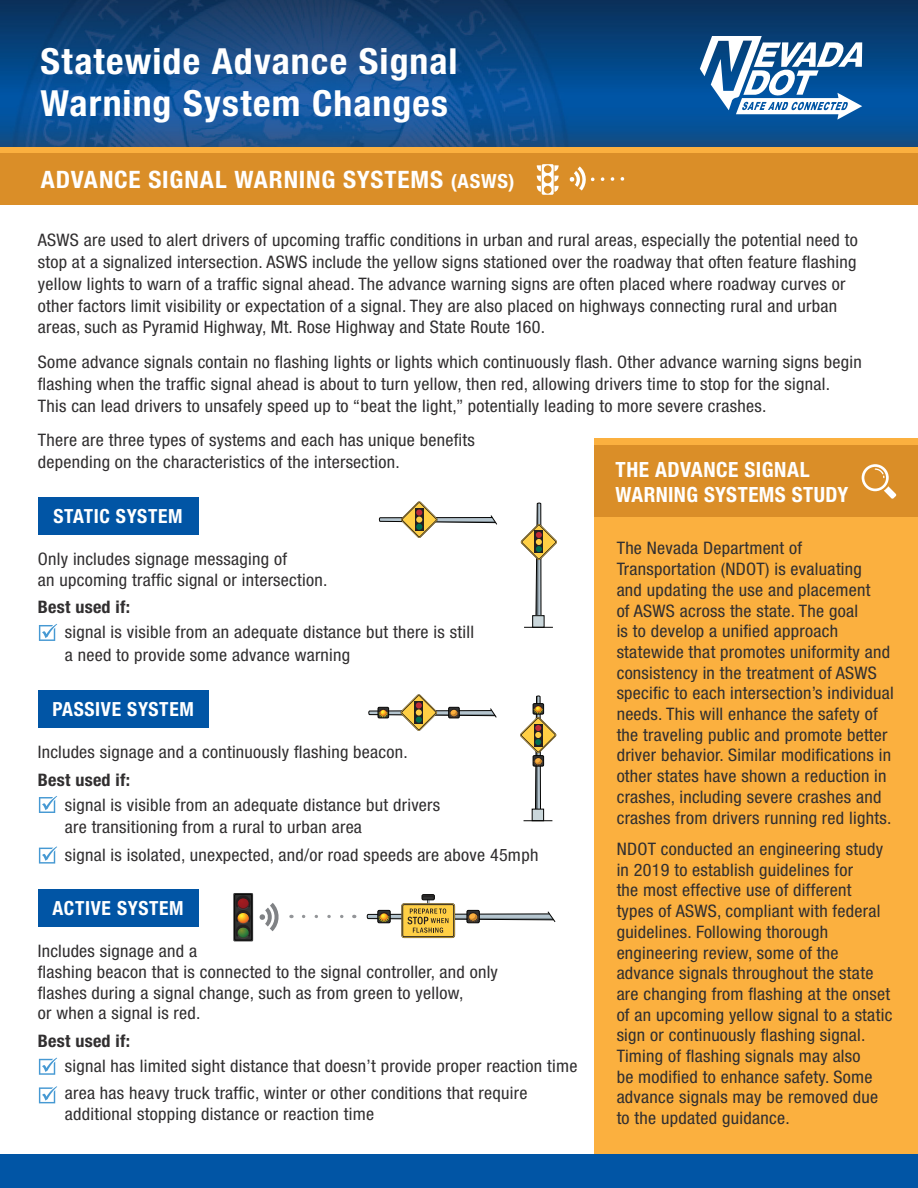
<style>
.page{position:relative;width:918px;height:1188px;background:#fff}
.page>*{position:absolute;margin:0;border:0;box-sizing:border-box;transform-origin:0 0}
.t1{font:700 condensed 36px/42px "Helvetica Neue LT Std";letter-spacing:.03em;color:#fff;scale:1.05 1}
.Heading_2{font:700 condensed 24px "Helvetica Neue LT Std";letter-spacing:.03em;color:#fff;scale:1.05 1}
.Heading_2-2{font:700 condensed 21px/25.5px "Helvetica Neue LT Std";letter-spacing:.02em;color:#fff}
.Blue_Box_subhead{font:700 condensed 19.5px "Helvetica Neue LT Std";letter-spacing:.035em;color:#fff}
.Body{font:condensed 17.25px/20.7px "Helvetica Neue LT Std";letter-spacing:.015em;color:#312f30;scale:1.05 1}
.Body-2{font:700 condensed 17.25px "Helvetica Neue LT Std";letter-spacing:.015em;color:#312f30;scale:1.05 1}
.s1{font-size:19.5px}
</style>
<div class="page">
<svg style="left:379px;top:501px;width:118px;height:37px"></svg>
<svg style="left:520px;top:502px;width:37px;height:114px"></svg>
<div style="left:533px;top:616px;width:11px;height:11px;background:#cad7db"></div>
<svg style="left:524px;top:627px;width:29px;height:1px"></svg>
<svg style="left:369px;top:694px;width:128px;height:37px"></svg>
<svg style="left:520px;top:696px;width:37px;height:114px"></svg>
<div style="left:532px;top:809px;width:12px;height:12px;background:#cad7db"></div>
<div style="left:532px;top:809px;width:12px;height:12px;border:1px solid #050504"></div>
<svg style="left:524px;top:820px;width:28px;height:1px"></svg>
<div style="left:422px;top:894px;width:13px;height:6px;border:1px solid #050504"></div>
<svg style="left:367px;top:895px;width:188px;height:44px"></svg>
<svg style="left:233px;top:893px;width:20px;height:48px"></svg>
<div style="left:234px;top:894px;width:18px;height:47px;border:1px solid #050504"></div>
<svg style="left:235px;top:895px;width:16px;height:44px"></svg>
<svg style="left:259px;top:903px;width:20px;height:28px"></svg>
<svg style="left:304px;top:915px;width:40px;height:3px"></svg>
<div style="left:594px;top:438px;width:324px;height:735px;background:#fbb03f"></div>
<div style="left:38px;top:497px;width:160px;height:38px;background:#0155a5"></div>
<div style="left:38px;top:690px;width:170px;height:38px;background:#0155a5"></div>
<div style="left:38px;top:889px;width:160px;height:38px;background:#0155a5"></div>
<img style="left:0;top:0;width:918px;height:147px">
<svg style="left:700px;top:36px;width:162px;height:84px"></svg>
<div style="left:0;top:151px;width:918px;height:54px;background:#da8e28"></div>
<div style="left:0;top:147px;width:918px;height:6px;background:#fbb03f"></div>
<svg style="left:537px;top:164px;width:22px;height:31px"></svg>
<svg style="left:569px;top:166px;width:26px;height:25px"></svg>
<svg style="left:601px;top:177px;width:13px;height:4px"></svg>
<svg style="left:621px;top:177px;width:3px;height:4px"></svg>
<div style="left:594px;top:446px;width:324px;height:71px;background:#da8e28"></div>
<svg style="left:862px;top:464px;width:34px;height:35px"></svg>
<div style="left:0;top:1154px;width:918px;height:34px;background:#0155a5"></div>
<svg style="left:39px;top:624px;width:18px;height:17px"></svg>
<svg style="left:39px;top:796px;width:18px;height:17px"></svg>
<svg style="left:39px;top:1058px;width:18px;height:17px"></svg>
<svg style="left:39px;top:846px;width:18px;height:18px"></svg>
<svg style="left:39px;top:1086px;width:18px;height:17px"></svg>
<h1 class="t1" style="left:40px;top:39px;width:399px">Statewide Advance Signal<br>Warning System Changes</h1>
<p class="Heading_2" style="left:41px;top:165px;width:453px">ADVANCE SIGNAL WARNING SYSTEMS <span class="s1">(ASWS)</span></p>
<p class="Body" style="left:38px;top:229px;width:782px;line-height:21.8px">ASWS are used to alert drivers of upcoming traffic conditions in urban and rural areas, especially the potential need to stop at a signalized intersection. ASWS include the yellow signs stationed over the roadway that often feature flashing yellow lights to warn of a traffic signal ahead. The advance warning signs are often placed where roadway curves or other factors limit visibility or expectation of a signal. They are also placed on highways connecting rural and urban areas, such as Pyramid Highway, Mt. Rose Highway and State Route 160.</p>
<p class="Body" style="left:38px;top:351px;width:786px;line-height:21.8px">Some advance signals contain no flashing lights or lights which continuously flash. Other advance warning signs begin flashing when the traffic signal ahead is about to turn yellow, then red, allowing drivers time to stop for the signal.<br>This can lead drivers to unsafely speed up to “beat the light,” potentially leading to more severe crashes.</p>
<p class="Body" style="left:38px;top:429px;width:418px;line-height:21.8px">There are three types of systems and each has unique benefits depending on the characteristics of the intersection.</p>
<p class="Heading_2-2" style="left:616px;top:456px;width:234px">THE ADVANCE SIGNAL<br>WARNING SYSTEMS STUDY</p>
<p class="Blue_Box_subhead" style="left:53px;top:504px;width:131px">STATIC SYSTEM</p>
<p class="Body" style="left:38px;top:549px;width:277px">Only includes signage messaging of<br>an upcoming traffic signal or intersection.</p>
<p class="Body-2" style="left:38px;top:597px;width:90px">Best used if:</p>
<p class="Body" style="left:65px;top:621px;width:391px;line-height:22.5px">signal is visible from an adequate distance but there is still a need to provide some advance warning</p>
<p class="Blue_Box_subhead" style="left:52px;top:697px;width:143px">PASSIVE SYSTEM</p>
<p class="Body" style="left:38px;top:742px;width:354px">Includes signage and a continuously flashing beacon.</p>
<p class="Body-2" style="left:38px;top:769px;width:90px">Best used if:</p>
<p class="Body" style="left:65px;top:793px;width:359px;line-height:22.5px">signal is visible from an adequate distance but drivers are transitioning from a rural to urban area</p>
<p class="Body" style="left:65px;top:844px;width:453px">signal is isolated, unexpected, and/or road speeds are above 45mph</p>
<p class="Blue_Box_subhead" style="left:52px;top:896px;width:133px">ACTIVE SYSTEM</p>
<p class="Body" style="left:38px;top:941px;width:440px">Includes signage and a<br>flashing beacon that is connected to the signal controller, and only flashes during a signal change, such as from green to yellow,<br>or when a signal is red.</p>
<p class="Body-2" style="left:38px;top:1030px;width:90px">Best used if:</p>
<p class="Body" style="left:65px;top:1055px;width:490px">signal has limited sight distance that doesn’t provide proper reaction time</p>
<p class="Body" style="left:65px;top:1083px;width:442px">area has heavy truck traffic, winter or other conditions that require additional stopping distance or reaction time</p>
<p class="Body" style="left:617px;top:538px;width:265px">The Nevada Department of Transportation (NDOT) is evaluating<br>and updating the use and placement<br>of ASWS across the state. The goal<br>is to develop a unified approach statewide that promotes uniformity and consistency in the treatment of ASWS specific to each intersection’s individual needs. This will enhance the safety of the traveling public and promote better driver behavior. Similar modifications in other states have shown a reduction in crashes, including severe crashes and crashes from drivers running red lights.</p>
<p class="Body" style="left:617px;top:839px;width:264px">NDOT conducted an engineering study in 2019 to establish guidelines for<br>the most effective use of different types of ASWS, compliant with federal guidelines. Following thorough engineering review, some of the advance signals throughout the state are changing from flashing at the onset of an upcoming yellow signal to a static sign or continuously flashing signal.<br>Timing of flashing signals may also<br>be modified to enhance safety. Some advance signals may be removed due to the updated guidance.</p>
</div>
